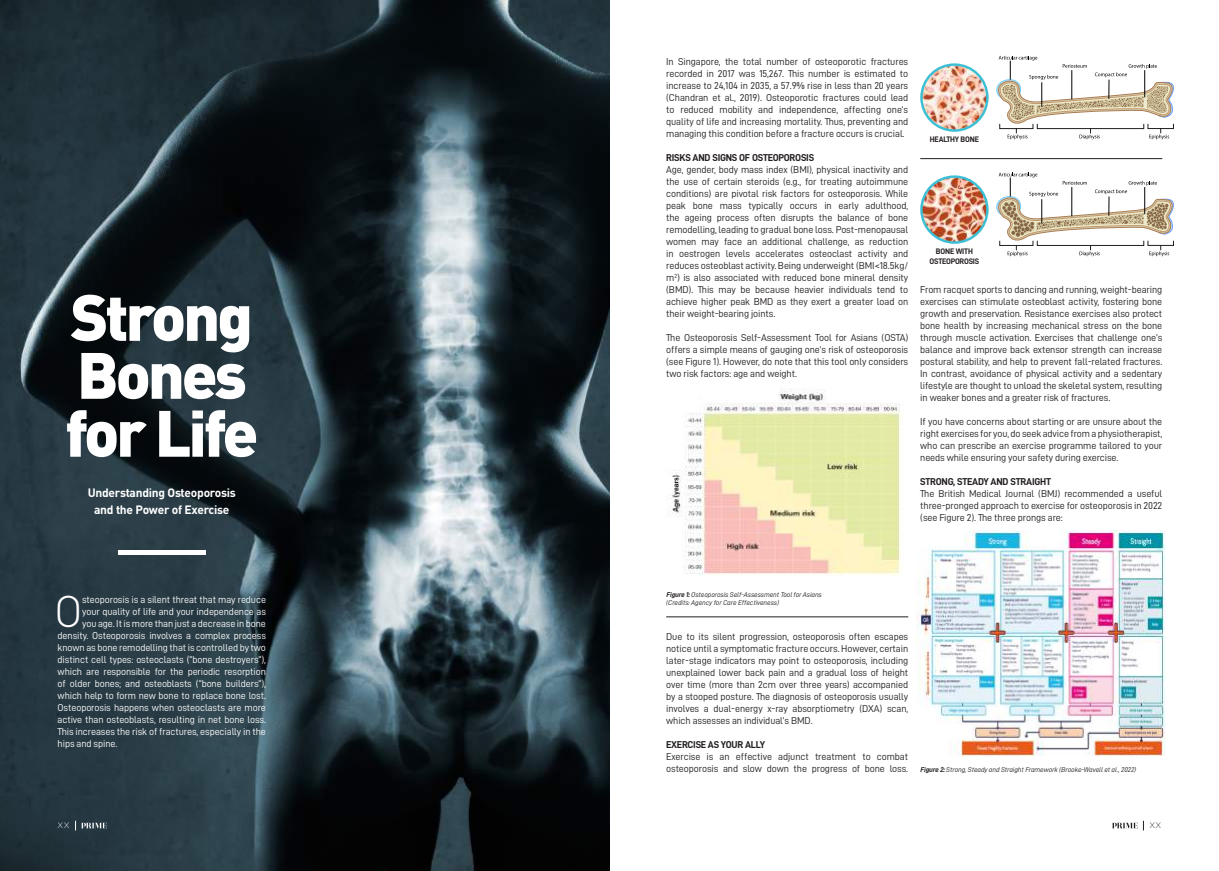
<style>
.page{position:relative;width:1219px;height:871px;background:#fff}
.page>*{position:absolute;margin:0;border:0;box-sizing:border-box;transform-origin:0 0}
.t1{font:900 64.3px/57.9px "DIN Pro";letter-spacing:-.05em;color:#fff}
.t2{font:300 43.7px "DIN Pro";color:#fff}
.t3{font:700 12px/17px "DIN Pro";letter-spacing:-.02em;color:#fff;text-align:center}
.t4{font:10px/12px "D DIN";letter-spacing:-.01em;color:#241f1f;text-align:justify}
.t5{font:10px "D DIN";letter-spacing:-.01em;color:#fff}
.t6{font:10px "D DIN Bold";letter-spacing:-.02em;color:#241f1f}
.t7{font:8px/9.6px "D DIN Bold";letter-spacing:-.02em;color:#241f1f;text-align:center}
.t8{font:300 8px "Gotham";color:#fff}
.t9{font:300 8px "Gotham";color:#241f1f}
.t10{font:7px/8.4px "D DIN Italic";letter-spacing:-.01em;color:#241f1f}
.s1{font-family:"D DIN Bold";font-style:italic}
</style>
<div class="page">
<img style="left:0;top:0;width:609px;height:870px">
<svg style="left:75px;top:820px;width:32px;height:10px"></svg>
<div style="left:118px;top:550px;width:88px;height:5px;background:#fff"></div>
<svg style="left:1112px;top:820px;width:32px;height:10px"></svg>
<hr style="left:666px;top:616px;width:242px;height:1px;background:#241f1f">
<img style="left:666px;top:389px;width:236px;height:186px">
<img style="left:916px;top:530px;width:249px;height:227px">
<hr style="left:920px;top:158px;width:242px;height:1px;background:#241f1f">
<img style="left:921px;top:65px;width:66px;height:65px;border-radius:33px">
<div style="left:920px;top:63px;width:69px;height:69px;border:2px solid #3bbfd5;border-radius:50%"></div>
<img style="left:921px;top:176px;width:66px;height:66px;border-radius:33px">
<div style="left:920px;top:175px;width:69px;height:69px;border:2px solid #3bbfd5;border-radius:50%"></div>
<svg style="left:996px;top:56px;width:178px;height:83px"></svg>
<svg style="left:987px;top:172px;width:187px;height:84px"></svg>
<h1 class="t1" style="left:65px;top:280px;width:195px">Strong<br>Bones for Life</h1>
<p class="t3" style="left:88px;top:482px;width:150px">Understanding Osteoporosis and the Power of Exercise</p>
<h2 class="t2" style="left:54px;top:577px;width:30px">O</h2>
<p class="t5" style="left:82px;top:593px;width:185px">steoporosis is a silent threat that may reduce</p>
<p class="t5" style="left:82px;top:605px;width:185px">your quality of life and your independence as</p>
<p class="t5" style="left:82px;top:617px;width:185px">you age. It is more than just a decrease in bone</p>
<p class="t5" style="left:58px;top:629px;width:210px">density. Osteoporosis involves a complex process</p>
<p class="t5" style="left:58px;top:641px;width:210px">known as bone remodelling that is controlled by two</p>
<p class="t5" style="left:58px;top:653px;width:210px">distinct cell types: osteoclasts (“bone destroyers”),</p>
<p class="t5" style="left:58px;top:665px;width:210px">which are responsible for the periodic resorption</p>
<p class="t5" style="left:58px;top:677px;width:210px">of older bones; and osteoblasts (“bone builders”),</p>
<p class="t5" style="left:58px;top:689px;width:210px">which help to form new bone to replace bone lost.</p>
<p class="t5" style="left:58px;top:701px;width:210px">Osteoporosis happens when osteoclasts are more</p>
<p class="t5" style="left:58px;top:713px;width:210px">active than osteoblasts, resulting in net bone loss.</p>
<p class="t5" style="left:58px;top:725px;width:210px">This increases the risk of fractures, especially in the</p>
<p class="t5" style="left:58px;top:737px;width:61px">hips and spine.</p>
<p class="t8" style="left:58px;top:820px;width:13px">XX</p>
<p class="t4" style="left:666px;top:55px;width:244px">In Singapore, the total number of osteoporotic fractures recorded in 2017 was 15,267. This number is estimated to increase to 24,104 in 2035, a 57.9% rise in less than 20 years (Chandran et al., 2019). Osteoporotic fractures could lead to reduced mobility and independence, affecting one’s quality of life and increasing mortality. Thus, preventing and managing this condition before a fracture occurs is crucial.</p>
<p class="t6" style="left:666px;top:152px;width:149px">RISKS AND SIGNS OF OSTEOPOROSIS</p>
<p class="t4" style="left:666px;top:163px;width:244px">Age, gender, body mass index (BMI), physical inactivity and the use of certain steroids (e.g., for treating autoimmune conditions) are pivotal risk factors for osteoporosis. While peak bone mass typically occurs in early adulthood, the ageing process often disrupts the balance of bone remodelling, leading to gradual bone loss. Post-menopausal women may face an additional challenge, as reduction in oestrogen levels accelerates osteoclast activity and reduces osteoblast activity. Being underweight (BMI&lt;18.5kg/ m<sup>2</sup>) is also associated with reduced bone mineral density (BMD). This may be because heavier individuals tend to achieve higher peak BMD as they exert a greater load on their weight-bearing joints.</p>
<p class="t4" style="left:666px;top:331px;width:244px">The Osteoporosis Self-Assessment Tool for Asians (OSTA) offers a simple means of gauging one’s risk of osteoporosis (see Figure 1). However, do note that this tool only considers two risk factors: age and weight.</p>
<p class="t7" style="left:930px;top:134px;width:51px">HEALTHY BONE</p>
<p class="t7" style="left:930px;top:246px;width:51px">BONE WITH<br>OSTEOPOROSIS</p>
<p class="t4" style="left:920px;top:283px;width:244px">From racquet sports to dancing and running, weight-bearing exercises can stimulate osteoblast activity, fostering bone growth and preservation. Resistance exercises also protect bone health by increasing mechanical stress on the bone through muscle activation. Exercises that challenge one’s balance and improve back extensor strength can increase postural stability, and help to prevent fall-related fractures.<br>In contrast, avoidance of physical activity and a sedentary lifestyle are thought to unload the skeletal system, resulting in weaker bones and a greater risk of fractures.</p>
<p class="t4" style="left:920px;top:415px;width:244px">If you have concerns about starting or are unsure about the right exercises for you, do seek advice from a physiotherapist, who can prescribe an exercise programme tailored to your needs while ensuring your safety during exercise.</p>
<p class="t6" style="left:920px;top:476px;width:132px">STRONG, STEADY AND STRAIGHT</p>
<p class="t4" style="left:920px;top:487px;width:244px">The British Medical Journal (BMJ) recommended a useful three-pronged approach to exercise for osteoporosis in 2022 (see Figure 2). The three prongs are:</p>
<p class="t10" style="left:666px;top:590px;width:157px"><span class="s1">Figure 1:</span>Osteoporosis Self-Assessment Tool for Asians (Credits: Agency for Care Effectiveness)</p>
<p class="t4" style="left:666px;top:629px;width:244px">Due to its silent progression, osteoporosis often escapes notice until a symptomatic fracture occurs. However, certain later-stage indicators may point to osteoporosis, including unexplained lower back pain and a gradual loss of height over time (more than 2cm over three years) accompanied by a stooped posture. The diagnosis of osteoporosis usually involves a dual-energy x-ray absorptiometry (DXA) scan, which assesses an individual’s BMD.</p>
<p class="t6" style="left:666px;top:738px;width:100px">EXERCISE AS YOUR ALLY</p>
<p class="t4" style="left:666px;top:749px;width:244px">Exercise is an effective adjunct treatment to combat osteoporosis and slow down the progress of bone loss.</p>
<p class="t10" style="left:920px;top:764px;width:217px"><span class="s1">Figure 2:</span>Strong, Steady and Straight Framework (Brooke-Wavell et al., 2022)</p>
<p class="t9" style="left:1149px;top:820px;width:13px">XX</p>
</div>
